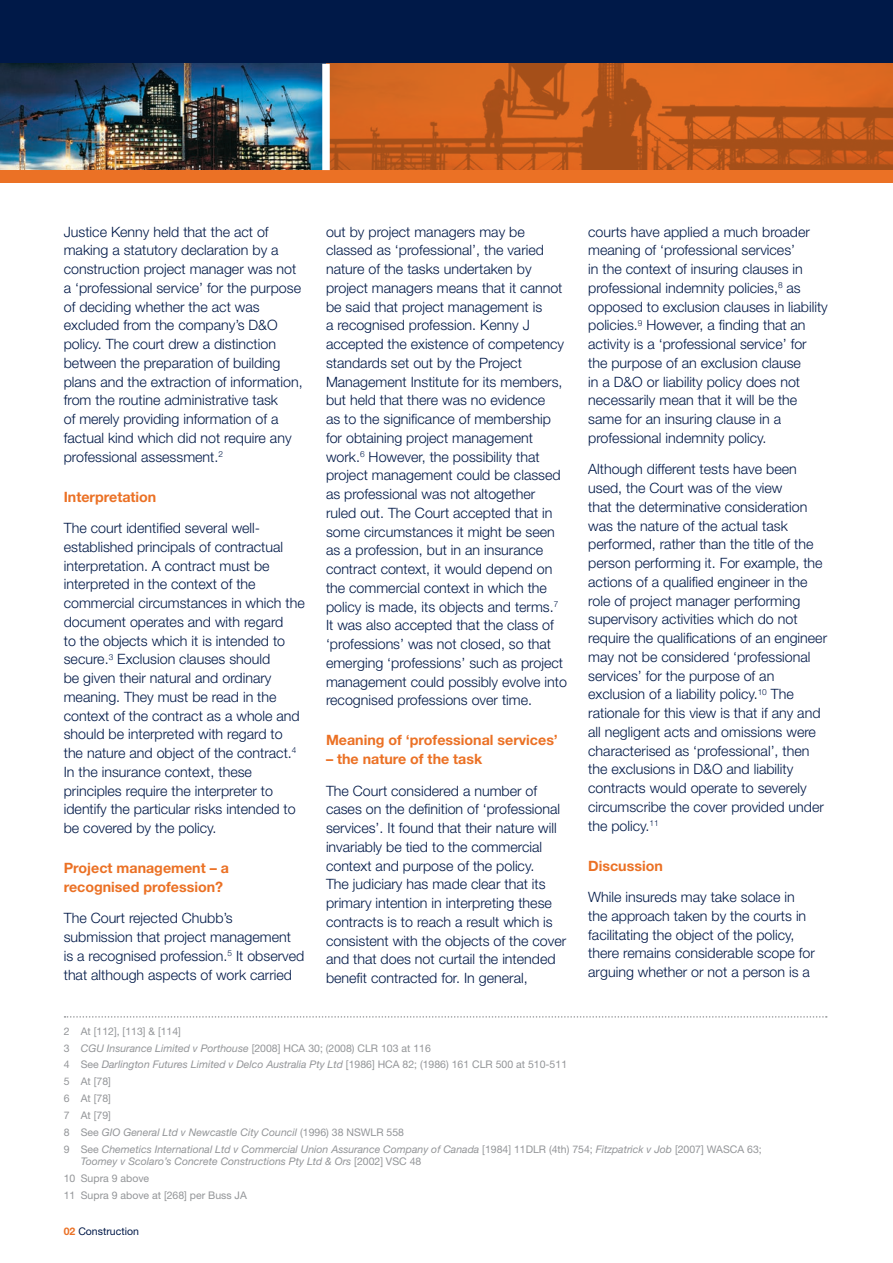
<style>
.page{position:relative;width:893px;height:1263px;background:#fff}
.page>*{position:absolute;margin:0;border:0;box-sizing:border-box;transform-origin:0 0}
.t1{font:300 14.25px/18.8px "Helvetica Neue";color:#001948}
.t2{font:700 14.25px/18.8px "Helvetica Neue";color:#eb7125}
.t3{font:italic 10.5px/16.8px "Helvetica Neue";color:#939598}
.t4{font:10.5px/16.8px "Helvetica Neue";color:#939598}
.t5{font:10.5px "Helvetica Neue";color:#001948}
.s1{font-style:normal}
.s2{font-style:italic}
.s3{font-weight:700;color:#eb7125}
</style>
<div class="page">
<div style="left:0;top:0;width:893px;height:170px;background:#001948"></div>
<img style="left:0;top:64px;width:322px;height:106px">
<svg style="left:330px;top:64px;width:563px;height:106px;background:#c95f1e"></svg>
<div style="left:0;top:170px;width:893px;height:13px;background:#eb7125"></div>
<div style="left:322px;top:64px;width:8px;height:106px;background:#fff"></div>
<svg style="left:65px;top:1016px;width:762px;height:2px"></svg>
<p class="t1" style="left:64px;top:222px;width:240px">Justice Kenny held that the act of making a statutory declaration by a construction project manager was not a ‘professional service’ for the purpose of deciding whether the act was excluded from the company’s D&amp;O policy. The court drew a distinction between the preparation of building plans and the extraction of information, from the routine administrative task<br>of merely providing information of a factual kind which did not require any professional assessment.<sup>2</sup></p>
<p class="t2" style="left:64px;top:487px;width:94px">Interpretation</p>
<p class="t1" style="left:64px;top:518px;width:242px">The court identified several well&shy;established principals of contractual interpretation. A contract must be interpreted in the context of the commercial circumstances in which the document operates and with regard<br>to the objects which it is intended to secure.<sup>3</sup> Exclusion clauses should<br>be given their natural and ordinary meaning. They must be read in the context of the contract as a whole and should be interpreted with regard to the nature and object of the contract.<sup>4<br></sup>In the insurance context, these principles require the interpreter to identify the particular risks intended to be covered by the policy.</p>
<p class="t2" style="left:64px;top:858px;width:167px">Project management – a recognised profession?</p>
<p class="t1" style="left:64px;top:909px;width:242px">The Court rejected Chubb’s submission that project management<br>is a recognised profession.<sup>5</sup> It observed that although aspects of work carried</p>
<p class="t1" style="left:326px;top:222px;width:242px">out by project managers may be classed as ‘professional’, the varied nature of the tasks undertaken by project managers means that it cannot be said that project management is<br>a recognised profession. Kenny J accepted the existence of competency standards set out by the Project Management Institute for its members, but held that there was no evidence<br>as to the significance of membership for obtaining project management work.<sup>6</sup> However, the possibility that project management could be classed as professional was not altogether ruled out. The Court accepted that in some circumstances it might be seen as a profession, but in an insurance contract context, it would depend on the commercial context in which the policy is made, its objects and terms.<sup>7<br></sup>It was also accepted that the class of ‘professions’ was not closed, so that emerging ‘professions’ such as project management could possibly evolve into recognised professions over time.</p>
<p class="t2" style="left:326px;top:731px;width:233px">Meaning of ‘professional services’</p>
<p class="t2" style="left:326px;top:749px;width:158px">– the nature of the task</p>
<p class="t1" style="left:326px;top:781px;width:242px">The Court considered a number of cases on the definition of ‘professional services’. It found that their nature will invariably be tied to the commercial context and purpose of the policy.<br>The judiciary has made clear that its primary intention in interpreting these contracts is to reach a result which is consistent with the objects of the cover and that does not curtail the intended benefit contracted for. In general,</p>
<p class="t1" style="left:588px;top:222px;width:241px">courts have applied a much broader meaning of ‘professional services’<br>in the context of insuring clauses in professional indemnity policies,<sup>8</sup> as opposed to exclusion clauses in liability policies.<sup>9</sup> However, a finding that an activity is a ‘professional service’ for the purpose of an exclusion clause<br>in a D&amp;O or liability policy does not necessarily mean that it will be the same for an insuring clause in a professional indemnity policy.</p>
<p class="t1" style="left:588px;top:460px;width:240px">Although different tests have been used, the Court was of the view<br>that the determinative consideration was the nature of the actual task performed, rather than the title of the person performing it. For example, the actions of a qualified engineer in the role of project manager performing supervisory activities which do not require the qualifications of an engineer may not be considered ‘professional services’ for the purpose of an exclusion of a liability policy.<sup>10</sup> The rationale for this view is that if any and all negligent acts and omissions were characterised as ‘professional’, then the exclusions in D&amp;O and liability contracts would operate to severely circumscribe the cover provided under the policy.<sup>11</sup></p>
<p class="t2" style="left:588px;top:856px;width:76px">Discussion</p>
<p class="t1" style="left:588px;top:887px;width:228px">While insureds may take solace in the approach taken by the courts in facilitating the object of the policy, there remains considerable scope for arguing whether or not a person is a</p>
<p class="t3" style="left:64px;top:1022px;width:699px"><span class="s1">2 At [112], [113] &amp; [114]<br>3</span> CGU Insurance Limited v Porthouse <span class="s1">[2008] HCA 30; (2008) CLR 103 at 116<br>4 See</span> Darlington Futures Limited v Delco Australia Pty Ltd <span class="s1">[1986] HCA 82; (1986) 161 CLR 500 at 510-511<br>5 At [78]<br>6 At [78]<br>7 At [79]<br>8 See</span> GIO General Ltd v Newcastle City Council <span class="s1">(1996) 38 NSWLR 558<br>9 See</span> Chemetics International Ltd v Commercial Union Assurance Company of Canada <span class="s1">[1984] 11DLR (4th) 754;</span> Fitzpatrick v Job <span class="s1">[2007] WASCA 63;</span></p>
<p class="t4" style="left:64px;top:1153px;width:359px;text-indent:17px"><span class="s2">Toomey v Scolaro’s Concrete Constructions Pty Ltd &amp; Ors</span> [2002] VSC 48<br>10 Supra 9 above<br>11 Supra 9 above at [268] per Buss JA</p>
<p class="t5" style="left:64px;top:1225px;width:77px"><span class="s3">02</span> Construction</p>
</div>
